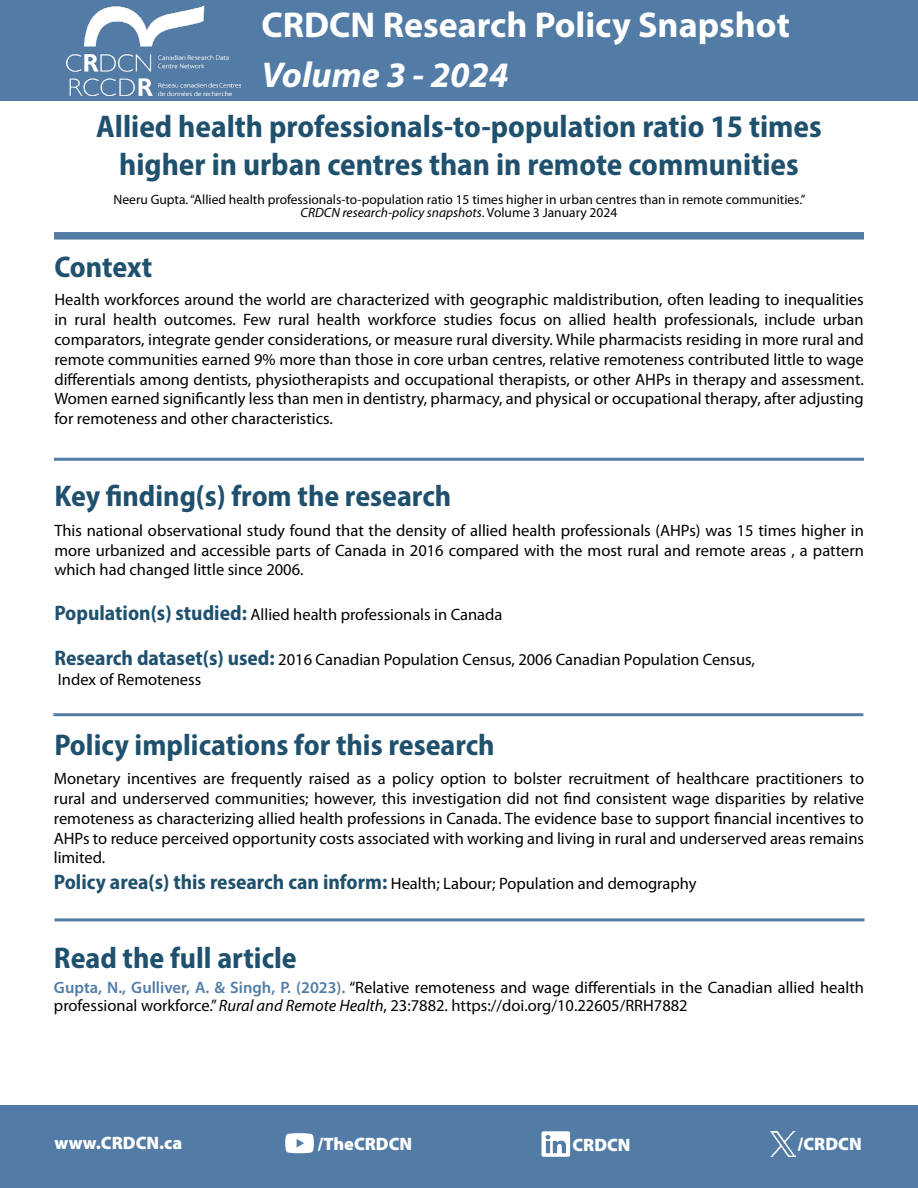
<style>
.page{position:relative;width:918px;height:1188px;background:#fff}
.page>*{position:absolute;margin:0;border:0;box-sizing:border-box;transform-origin:0 0}
.title_small{font:700 36px "Myriad Pro";color:#fff}
.title_small-2{font:italic 700 36px "Myriad Pro";color:#fff}
.title_large{font:700 semi-condensed 31.5px/37.8px "Myriad Pro";color:#1f516e;text-align:center}
.Body_Headings{font:700 semi-condensed 30px "Myriad Pro";color:#1f516e}
.Body_bold{font:900 18px "Myriad Pro";color:#fff}
.Body{font:16.5px/19.8px "Myriad Pro";color:#000;text-align:justify}
.Body-2{font:13.5px/13.5px "Myriad Pro";color:#000;text-align:center}
.s1{font-style:italic}
.s2{font-weight:700;font-stretch:semi-condensed;font-size:21px;color:#1f516e}
.s3{font-weight:600;color:#527ca6}
</style>
<div class="page">
<div style="left:0;top:0;width:918px;height:100px;background:#527ca6"></div>
<div style="left:54px;top:232px;width:810px;height:8px;background:#527ca6"></div>
<div style="left:0;top:1105px;width:918px;height:83px;background:#527ca6"></div>
<svg style="left:285px;top:1133px;width:29px;height:20px"></svg>
<svg style="left:542px;top:1131px;width:28px;height:26px"></svg>
<hr style="left:54px;top:458px;width:810px;height:3px;background:#527ca6">
<hr style="left:54px;top:918px;width:811px;height:3px;background:#527ca6">
<hr style="left:53px;top:713px;width:810px;height:3px;background:#527ca6">
<img style="left:66px;top:5px;width:174px;height:90px">
<img style="left:771px;top:1131px;width:25px;height:26px">
<p class="title_small" style="left:261px;top:2px;width:530px">CRDCN Research Policy Snapshot</p>
<p class="title_small-2" style="left:261px;top:51px;width:249px">Volume 3 - 2024</p>
<p class="title_large" style="left:96px;top:107px;width:727px">Allied health professionals-to-population ratio 15 times higher in urban centres than in remote communities</p>
<p class="Body-2" style="left:114px;top:192px;width:693px">Neeru Gupta. “Allied health professionals-to-population ratio 15 times higher in urban centres than in remote communities.”<br><span class="s1">CRDCN research-policy snapshots</span>. Volume 3 January 2024</p>
<p class="Body_Headings" style="left:54px;top:248px;width:99px">Context</p>
<p class="Body" style="left:54px;top:290px;width:811px">Health workforces around the world are characterized with geographic maldistribution, often leading to inequalities in rural health outcomes. Few rural health workforce studies focus on allied health professionals, include urban comparators, integrate gender considerations, or measure rural diversity. While pharmacists residing in more rural and remote communities earned 9% more than those in core urban centres, relative remoteness contributed little to wage differentials among dentists, physiotherapists and occupational therapists, or other AHPs in therapy and assessment.<br>Women earned significantly less than men in dentistry, pharmacy, and physical or occupational therapy, after adjusting for remoteness and other characteristics.</p>
<p class="Body_Headings" style="left:54px;top:477px;width:398px">Key finding(s) from the research</p>
<p class="Body" style="left:54px;top:520px;width:811px">This national observational study found that the density of allied health professionals (AHPs) was 15 times higher in more urbanized and accessible parts of Canada in 2016 compared with the most rural and remote areas , a pattern which had changed little since 2006.</p>
<p class="Body" style="left:54px;top:605px;width:450px"><span class="s2">Population(s) studied:</span> Allied health professionals in Canada</p>
<p class="Body" style="left:54px;top:650px;width:702px"><span class="s2">Research dataset(s) used:</span> 2016 Canadian Population Census, 2006 Canadian Population Census,</p>
<p class="Body" style="left:58px;top:670px;width:145px">Index of Remoteness</p>
<p class="Body_Headings" style="left:54px;top:726px;width:442px">Policy implications for this research</p>
<p class="Body" style="left:54px;top:768px;width:812px">Monetary incentives are frequently raised as a policy option to bolster recruitment of healthcare practitioners to rural and underserved communities; however, this investigation did not find consistent wage disparities by relative remoteness as characterizing allied health professions in Canada. The evidence base to support financial incentives to AHPs to reduce perceived opportunity costs associated with working and living in rural and underserved areas remains limited.</p>
<p class="Body" style="left:54px;top:873px;width:644px"><span class="s2">Policy area(s) this research can inform:</span> Health; Labour; Population and demography</p>
<p class="Body_Headings" style="left:54px;top:938px;width:244px">Read the full article</p>
<p class="Body" style="left:54px;top:978px;width:812px;line-height:18px"><span class="s3">Gupta, N., Gulliver, A. &amp; Singh, P. (2023).</span> “Relative remoteness and wage differentials in the Canadian allied health professional workforce.” <span class="s1">Rural and Remote Health</span>, 23:7882. https://doi.org/10.22605/RRH7882</p>
<p class="Body_bold" style="left:54px;top:1131px;width:129px">www.CRDCN.ca</p>
<p class="Body_bold" style="left:318px;top:1132px;width:96px">/TheCRDCN</p>
<p class="Body_bold" style="left:572px;top:1133px;width:60px">CRDCN</p>
<p class="Body_bold" style="left:798px;top:1132px;width:66px">/CRDCN</p>
</div>
